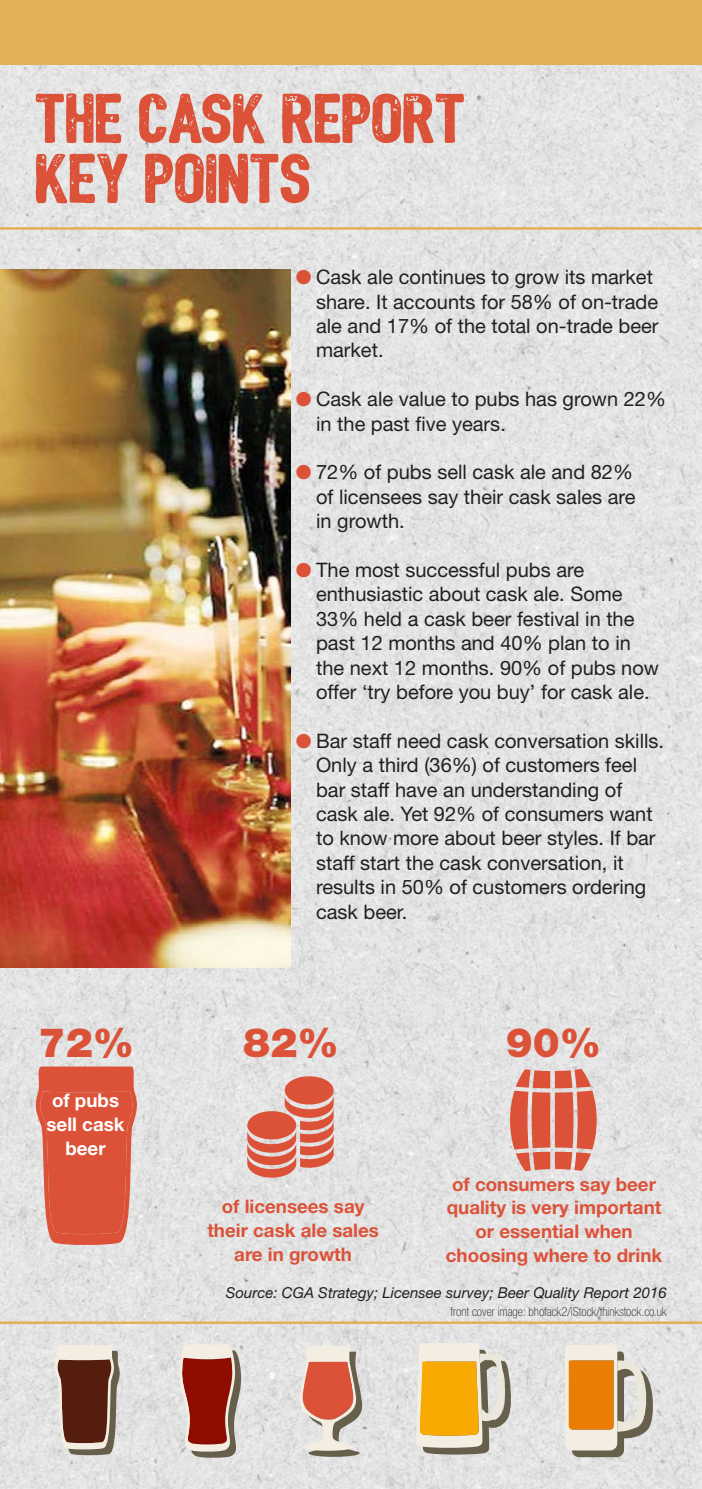
<style>
.page{position:relative;width:702px;height:1489px;background:#fff}
.page>*{position:absolute;margin:0;border:0;box-sizing:border-box;transform-origin:0 0}
.t1{font:67.5px/60px "Bushcraft distress";color:#dc5239}
.t2{font:900 40.5px "Helvetica Neue LT Std";color:#dc5239}
.t3{font:20px/24.5px "Helvetica Neue LT Std";color:#231f20}
.t4{font:700 18.75px/23.8px "Helvetica Neue LT Std";color:#dc5239;text-align:center}
.t5{font:700 18.75px/23.8px "Helvetica Neue LT Std";color:#fff;text-align:center}
.t6{font:italic 15px "Helvetica Neue LT Std";color:#231f20}
.t7{font:100 condensed 12.5px "Helvetica Neue LT Std";color:#231f20}
.s1{color:#dc5239}
</style>
<div class="page">
<img style="left:0;top:64px;width:702px;height:1424px">
<div style="left:0;top:0;width:702px;height:64px;background:#e0b157"></div>
<hr style="left:0;top:227px;width:702px;height:3px;background:#e0b157">
<hr style="left:0;top:1321px;width:702px;height:2px;background:#e0b157">
<svg style="left:510px;top:1068px;width:86px;height:103px;background:#dd8271"></svg>
<svg style="left:34px;top:1066px;width:105px;height:179px;background:#dd6a55"></svg>
<svg style="left:245px;top:1074px;width:91px;height:104px;background:#de9688"></svg>
<img style="left:0;top:270px;width:290px;height:697px">
<svg style="left:178px;top:1344px;width:64px;height:114px;background:#ac6b60"></svg>
<svg style="left:54px;top:1344px;width:67px;height:111px;background:#8e7063"></svg>
<svg style="left:416px;top:1342px;width:99px;height:112px;background:#ddbd78"></svg>
<svg style="left:564px;top:1344px;width:90px;height:112px;background:#d8b488"></svg>
<svg style="left:298px;top:1345px;width:66px;height:111px;background:#d3a395"></svg>
<p class="t1" style="left:36px;top:90px;width:431px">THE CASK REPORT<br>KEY POINTS</p>
<p class="t2" style="left:39px;top:1018px;width:97px">72%</p>
<p class="t5" style="left:46px;top:1088px;width:80px">of pubs sell cask beer</p>
<p class="t3" style="left:316px;top:264px;width:344px;text-indent:-20px"><span class="s1">●</span> Cask ale continues to grow its market share. It accounts for 58% of on-trade ale and 17% of the total on-trade beer market.</p>
<p class="t3" style="left:316px;top:386px;width:351px;text-indent:-20px"><span class="s1">●</span> Cask ale value to pubs has grown 22% in the past five years.</p>
<p class="t3" style="left:316px;top:460px;width:321px;text-indent:-20px"><span class="s1">●</span> 72% of pubs sell cask ale and 82% of licensees say their cask sales are in growth.</p>
<p class="t3" style="left:316px;top:557px;width:344px;text-indent:-20px"><span class="s1">●</span> The most successful pubs are enthusiastic about cask ale. Some 33% held a cask beer festival in the past 12 months and 40% plan to in the next 12 months. 90% of pubs now offer ‘try before you buy’ for cask ale.</p>
<p class="t3" style="left:316px;top:728px;width:349px;text-indent:-20px"><span class="s1">●</span> Bar staff need cask conversation skills.<br>Only a third (36%) of customers feel bar staff have an understanding of cask ale. Yet 92% of consumers want to know more about beer styles. If bar staff start the cask conversation, it results in 50% of customers ordering cask beer.</p>
<p class="t2" style="left:243px;top:1018px;width:97px">82%</p>
<p class="t2" style="left:505px;top:1018px;width:97px">90%</p>
<p class="t4" style="left:446px;top:1171px;width:218px">of consumers say beer quality is very important or essential when choosing where to drink</p>
<p class="t4" style="left:207px;top:1194px;width:173px">of licensees say their cask ale sales are in growth</p>
<p class="t6" style="left:226px;top:1283px;width:442px">Source: CGA Strategy; Licensee survey; Beer Quality Report 2016</p>
<p class="t7" style="left:450px;top:1304px;width:218px">front cover image: bhofack2/iStock/thinkstock.co.uk</p>
</div>
